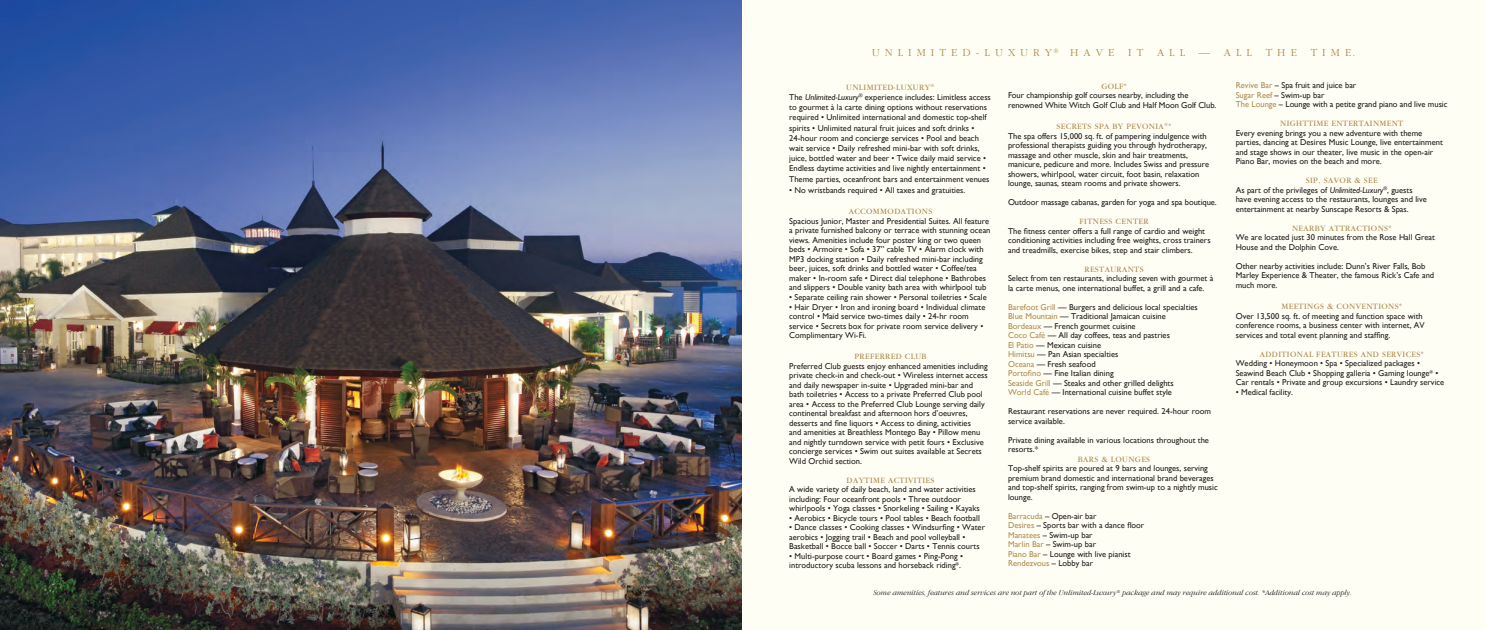
<style>
.page{position:relative;width:1485px;height:630px;background:#fff}
.page>*{position:absolute;margin:0;border:0;box-sizing:border-box;transform-origin:0 0}
.t1{font:300 11.25px "Garamond";letter-spacing:.45em;color:#af8d53}
.t2{font:8.5px/9.5px "Gill Sans";color:#231f20}
.t3{font:8.5px "Garamond";letter-spacing:.05em;color:#af8d53}
.t4{font:8.5px "Gill Sans";color:#af8d53}
.t5{font:italic 300 7.5px "Garamond IT Cby BT";color:#231f20}
.s1{color:#af8d53}
.s2{font-style:italic}
.s3{color:#231f20}
</style>
<div class="page">
<img style="left:0;top:0;width:742px;height:630px">
<div style="left:742px;top:0;width:743px;height:630px;background:#fffef4"></div>
<p class="t1" style="left:872px;top:47px;width:485px">UNLIMITED-LUXURY<sup>®</sup> HAVE IT ALL — ALL THE TIME.</p>
<p class="t2" style="left:1236px;top:81px;width:122px"><span class="s1">Revive Bar</span> – Spa fruit and juice bar</p>
<p class="t2" style="left:1236px;top:90px;width:90px"><span class="s1">Sugar Reef</span> – Swim-up bar</p>
<p class="t2" style="left:1236px;top:100px;width:213px"><span class="s1">The Lounge</span> – Lounge with a petite grand piano and live music</p>
<p class="t3" style="left:1280px;top:119px;width:125px">NIGHTTIME ENTERTAINMENT</p>
<p class="t2" style="left:1236px;top:128px;width:209px">Every evening brings you a new adventure with theme parties, dancing at Desires Music Lounge, live entertainment and stage shows in our theater, live music in the open-air Piano Bar, movies on the beach and more.</p>
<p class="t3" style="left:1306px;top:176px;width:73px">SIP, SAVOR &amp; SEE</p>
<p class="t2" style="left:1236px;top:185px;width:193px">As part of the privileges of <span class="s2">Unlimited-Luxury</span><sup>®</sup>, guests have evening access to the restaurants, lounges and live entertainment at nearby Sunscape Resorts &amp; Spas.</p>
<p class="t3" style="left:1292px;top:224px;width:101px">NEARBY ATTRACTIONS*</p>
<p class="t2" style="left:1236px;top:233px;width:201px">We are located just 30 minutes from the Rose Hall Great<br>House and the Dolphin Cove.</p>
<p class="t2" style="left:1236px;top:261px;width:200px">Other nearby activities include: Dunn’s River Falls, Bob<br>Marley Experience &amp; Theater, the famous Rick’s Cafe and much more.</p>
<p class="t3" style="left:1282px;top:302px;width:122px">MEETINGS &amp; CONVENTIONS*</p>
<p class="t2" style="left:1236px;top:311px;width:191px">Over 13,500 sq. ft. of meeting and function space with conference rooms, a business center with internet, AV services and total event planning and staffing.</p>
<p class="t3" style="left:1260px;top:350px;width:166px">ADDITIONAL FEATURES AND SERVICES*</p>
<p class="t2" style="left:1236px;top:359px;width:210px">Wedding • Honeymoon • Spa • Specialized packages •<br>Seawind Beach Club • Shopping galleria • Gaming lounge* •<br>Car rentals • Private and group excursions • Laundry service</p>
<p class="t2" style="left:1236px;top:387px;width:59px">• Medical facility.</p>
<p class="t3" style="left:1101px;top:82px;width:27px">GOLF*</p>
<p class="t2" style="left:1008px;top:91px;width:210px">Four championship golf courses nearby, including the renowned White Witch Golf Club and Half Moon Golf Club.</p>
<p class="t3" style="left:1057px;top:122px;width:116px">SECRETS SPA BY PEVONIA<sup>®</sup>*</p>
<p class="t2" style="left:1008px;top:131px;width:200px">The spa offers 15,000 sq. ft. of pampering indulgence with</p>
<p class="t2" style="left:1008px;top:141px;width:203px">professional therapists guiding you through hydrotherapy, massage and other muscle, skin and hair treatments, manicure, pedicure and more. Includes Swiss and pressure showers, whirlpool, water circuit, foot basin, relaxation lounge, saunas, steam rooms and private showers.</p>
<p class="t2" style="left:1008px;top:198px;width:210px">Outdoor massage cabanas, garden for yoga and spa boutique.</p>
<p class="t3" style="left:1080px;top:217px;width:70px">FITNESS CENTER</p>
<p class="t2" style="left:1008px;top:226px;width:204px">The fitness center offers a full range of cardio and weight conditioning activities including free weights, cross trainers</p>
<p class="t2" style="left:1008px;top:245px;width:186px">and treadmills, exercise bikes, step and stair climbers.</p>
<p class="t3" style="left:1084px;top:265px;width:61px">RESTAURANTS</p>
<p class="t2" style="left:1008px;top:274px;width:207px">Select from ten restaurants, including seven with gourmet à la carte menus, one international buffet, a grill and a cafe.</p>
<p class="t2" style="left:1008px;top:302px;width:191px"><span class="s1">Barefoot Grill</span> — Burgers and delicious local specialties</p>
<p class="t2" style="left:1008px;top:312px;width:159px"><span class="s1">Blue Mountain</span> — Traditional Jamaican cuisine</p>
<p class="t2" style="left:1008px;top:321px;width:129px"><span class="s1">Bordeaux</span> — French gourmet cuisine</p>
<p class="t2" style="left:1008px;top:331px;width:163px"><span class="s1">Coco Café</span> — All day coffees, teas and pastries</p>
<p class="t2" style="left:1008px;top:340px;width:112px"><span class="s1">El Patio</span> — Mexican cuisine<br><span class="s1">Himitsu</span> — Pan Asian specialties<br><span class="s1">Oceana</span> — Fresh seafood<br><span class="s1">Portofino</span> — Fine Italian dining</p>
<p class="t2" style="left:1008px;top:378px;width:167px"><span class="s1">Seaside Grill</span> — Steaks and other grilled delights<br><span class="s1">World Café</span> — International cuisine buffet style</p>
<p class="t2" style="left:1008px;top:407px;width:204px">Restaurant reservations are never required. 24-hour room service available.</p>
<p class="t2" style="left:1008px;top:435px;width:202px">Private dining available in various locations throughout the resorts.*</p>
<p class="t3" style="left:1078px;top:455px;width:74px">BARS &amp; LOUNGES</p>
<p class="t2" style="left:1008px;top:464px;width:211px">Top-shelf spirits are poured at 9 bars and lounges, serving premium brand domestic and international brand beverages and top-shelf spirits, ranging from swim-up to a nightly music lounge.</p>
<p class="t2" style="left:1008px;top:511px;width:90px"><span class="s1">Barracuda</span> – Open-air bar</p>
<p class="t2" style="left:1008px;top:521px;width:138px"><span class="s1">Desires</span> – Sports bar with a dance floor</p>
<p class="t2" style="left:1008px;top:530px;width:86px"><span class="s1">Manatees</span> – Swim-up bar</p>
<p class="t2" style="left:1008px;top:540px;width:90px"><span class="s1">Marlin Bar</span> – Swim-up bar</p>
<p class="t2" style="left:1008px;top:549px;width:124px"><span class="s1">Piano Bar</span> – Lounge with live pianist</p>
<p class="t4" style="left:1008px;top:559px;width:87px">Rendezvous <span class="s3">– Lobby bar</span></p>
<p class="t3" style="left:846px;top:83px;width:90px">UNLIMITED-LUXURY<sup>®</sup></p>
<p class="t2" style="left:789px;top:92px;width:203px;line-height:10.2px">The <span class="s2">Unlimited-Luxury</span><sup>®</sup> experience includes: Limitless access to gourmet à la carte dining options without reservations required • Unlimited international and domestic top-shelf spirits • Unlimited natural fruit juices and soft drinks • 24-hour room and concierge services • Pool and beach wait service • Daily refreshed mini-bar with soft drinks, juice, bottled water and beer • Twice daily maid service • Endless daytime activities and live nightly entertainment • Theme parties, oceanfront bars and entertainment venues</p>
<p class="t2" style="left:789px;top:185px;width:178px">• No wristbands required • All taxes and gratuities.</p>
<p class="t3" style="left:849px;top:207px;width:85px">ACCOMMODATIONS</p>
<p class="t2" style="left:789px;top:216px;width:203px">Spacious Junior, Master and Presidential Suites. All feature a private furnished balcony or terrace with stunning ocean views. Amenities include four poster king or two queen beds • Armoire • Sofa • 37” cable TV • Alarm clock with MP3 docking station • Daily refreshed mini-bar including beer, juices, soft drinks and bottled water • Coffee/tea maker • In-room safe • Direct dial telephone • Bathrobes and slippers • Double vanity bath area with whirlpool tub</p>
<p class="t2" style="left:789px;top:292px;width:199px">• Separate ceiling rain shower • Personal toiletries • Scale</p>
<p class="t2" style="left:789px;top:302px;width:198px">• Hair Dryer • Iron and ironing board • Individual climate control • Maid service two-times daily • 24-hr room service • Secrets box for private room service delivery • Complimentary Wi-Fi.</p>
<p class="t3" style="left:855px;top:352px;width:73px">PREFERRED CLUB</p>
<p class="t2" style="left:789px;top:361px;width:200px">Preferred Club guests enjoy enhanced amenities including</p>
<p class="t2" style="left:789px;top:371px;width:200px">private check-in and check-out • Wireless internet access and daily newspaper in-suite • Upgraded mini-bar and bath toiletries • Access to a private Preferred Club pool area • Access to the Preferred Club Lounge serving daily continental breakfast and afternoon hors d’oeuvres, desserts and fine liquors • Access to dining, activities<br>and amenities at Breathless Montego Bay • Pillow menu and nightly turndown service with petit fours • Exclusive concierge services • Swim out suites available at Secrets Wild Orchid section.</p>
<p class="t3" style="left:847px;top:476px;width:89px">DAYTIME ACTIVITIES</p>
<p class="t2" style="left:789px;top:485px;width:192px">A wide variety of daily beach, land and water activities including: Four oceanfront pools • Three outdoor whirlpools • Yoga classes • Snorkeling • Sailing • Kayaks</p>
<p class="t2" style="left:789px;top:513px;width:192px">• Aerobics • Bicycle tours • Pool tables • Beach football</p>
<p class="t2" style="left:789px;top:523px;width:197px">• Dance classes • Cooking classes • Windsurfing • Water aerobics • Jogging trail • Beach and pool volleyball •<br>Basketball • Bocce ball • Soccer • Darts • Tennis courts</p>
<p class="t2" style="left:789px;top:551px;width:175px">• Multi-purpose court • Board games • Ping-Pong • introductory scuba lessons and horseback riding*.</p>
<p class="t5" style="left:874px;top:588px;width:480px">Some amenities, features and services are not part of the Unlimited-Luxury<sup>®</sup> package and may require additional cost. *Additional cost may apply.</p>
</div>
